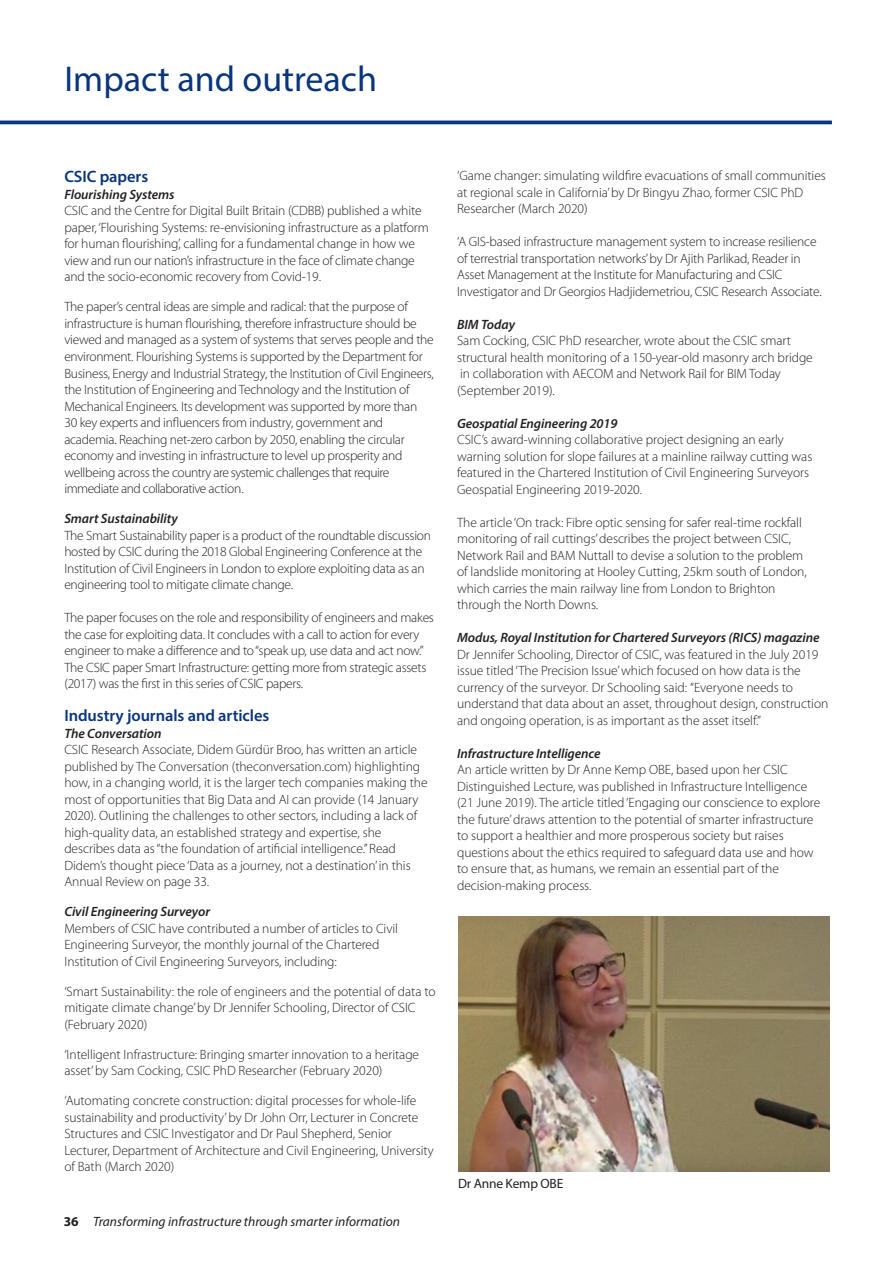
<style>
.page{position:relative;width:893px;height:1263px;background:#fff}
.page>*{position:absolute;margin:0;border:0;box-sizing:border-box;transform-origin:0 0}
.t1{font:36px "Myriad Pro";color:#08357c}
.t2{font:600 16.5px "Myriad Pro";letter-spacing:-.005em;color:#08357c}
.t3{font:300 13.5px/16.5px "Myriad Pro";letter-spacing:-.005em;color:#231f20}
.t4{font:italic 600 13.5px "Myriad Pro";letter-spacing:-.005em;color:#231f20}
.t5{font:italic 13.5px "Myriad Pro";color:#231f20}
.t6{font:13.5px "Myriad Pro";letter-spacing:-.015em;color:#231f20}
.s1{font-weight:700;font-style:normal}
</style>
<div class="page">
<img style="left:458px;top:916px;width:371px;height:255px">
<hr style="left:0;top:121px;width:832px;height:3px;background:#08357c">
<h1 class="t1" style="left:64px;top:65px;width:314px">Impact and outreach</h1>
<p class="t2" style="left:64px;top:171px;width:85px">CSIC papers</p>
<p class="t4" style="left:64px;top:189px;width:112px">Flourishing Systems</p>
<p class="t3" style="left:64px;top:204px;width:366px">CSIC and the Centre for Digital Built Britain (CDBB) published a white paper, ‘Flourishing Systems: re-envisioning infrastructure as a platform for human flourishing’, calling for a fundamental change in how we view and run our nation’s infrastructure in the face of climate change and the socio-economic recovery from Covid-19.</p>
<p class="t3" style="left:64px;top:300px;width:371px">The paper’s central ideas are simple and radical: that the purpose of infrastructure is human flourishing, therefore infrastructure should be viewed and managed as a system of systems that serves people and the environment. Flourishing Systems is supported by the Department for Business, Energy and Industrial Strategy, the Institution of Civil Engineers, the Institution of Engineering and Technology and the Institution of Mechanical Engineers. Its development was supported by more than<br>30 key experts and influencers from industry, government and academia. Reaching net-zero carbon by 2050, enabling the circular economy and investing in infrastructure to level up prosperity and wellbeing across the country are systemic challenges that require immediate and collaborative action.</p>
<p class="t4" style="left:64px;top:513px;width:115px">Smart Sustainability</p>
<p class="t3" style="left:64px;top:528px;width:368px">The Smart Sustainability paper is a product of the roundtable discussion hosted by CSIC during the 2018 Global Engineering Conference at the Institution of Civil Engineers in London to explore exploiting data as an engineering tool to mitigate climate change.</p>
<p class="t3" style="left:64px;top:610px;width:371px">The paper focuses on the role and responsibility of engineers and makes the case for exploiting data. It concludes with a call to action for every engineer to make a difference and to“speak up, use data and act now.” The CSIC paper Smart Infrastructure: getting more from strategic assets (2017) was the first in this series of CSIC papers.</p>
<p class="t2" style="left:64px;top:709px;width:206px">Industry journals and articles</p>
<p class="t4" style="left:64px;top:728px;width:99px">The Conversation</p>
<p class="t3" style="left:64px;top:742px;width:365px">CSIC Research Associate, Didem Gürdür Broo, has written an article published by The Conversation (theconversation.com) highlighting how, in a changing world, it is the larger tech companies making the most of opportunities that Big Data and AI can provide (14 January 2020). Outlining the challenges to other sectors, including a lack of high-quality data, an established strategy and expertise, she describes data as“the foundation of artificial intelligence.”Read Didem’s thought piece‘Data as a journey, not a destination’ in this Annual Review on page 33.</p>
<p class="t4" style="left:64px;top:906px;width:147px">Civil Engineering Surveyor</p>
<p class="t3" style="left:64px;top:921px;width:335px">Members of CSIC have contributed a number of articles to Civil<br>Engineering Surveyor, the monthly journal of the Chartered<br>Institution of Civil Engineering Surveyors, including:</p>
<p class="t3" style="left:64px;top:984px;width:373px">‘Smart Sustainability: the role of engineers and the potential of data to mitigate climate change’by Dr Jennifer Schooling, Director of CSIC (February 2020)</p>
<p class="t3" style="left:64px;top:1047px;width:356px">‘Intelligent Infrastructure: Bringing smarter innovation to a heritage asset’by Sam Cocking, CSIC PhD Researcher (February 2020)</p>
<p class="t3" style="left:64px;top:1093px;width:371px">‘Automating concrete construction: digital processes for whole-life sustainability and productivity’by Dr John Orr, Lecturer in Concrete Structures and CSIC Investigator and Dr Paul Shepherd, Senior Lecturer, Department of Architecture and Civil Engineering, University of Bath (March 2020)</p>
<p class="t5" style="left:64px;top:1217px;width:338px"><span class="s1">36</span> Transforming infrastructure through smarter information</p>
<p class="t3" style="left:457px;top:168px;width:370px">‘Game changer: simulating wildfire evacuations of small communities at regional scale in California’by Dr Bingyu Zhao, former CSIC PhD<br>Researcher (March 2020)</p>
<p class="t3" style="left:457px;top:234px;width:366px">‘A GIS-based infrastructure management system to increase resilience of terrestrial transportation networks’by Dr Ajith Parlikad, Reader in Asset Management at the Institute for Manufacturing and CSIC Investigator and Dr Georgios Hadjidemetriou, CSIC Research Associate.</p>
<p class="t4" style="left:457px;top:319px;width:59px">BIM Today</p>
<p class="t3" style="left:457px;top:333px;width:357px">Sam Cocking, CSIC PhD researcher, wrote about the CSIC smart structural health monitoring of a 150-year-old masonry arch bridge in collaboration with AECOM and Network Rail for BIM Today (September 2019).</p>
<p class="t4" style="left:457px;top:418px;width:162px">Geospatial Engineering 2019</p>
<p class="t3" style="left:457px;top:432px;width:357px">CSIC’s award-winning collaborative project designing an early warning solution for slope failures at a mainline railway cutting was featured in the Chartered Institution of Civil Engineering Surveyors Geospatial Engineering 2019-2020.</p>
<p class="t3" style="left:457px;top:515px;width:351px">The article‘On track: Fibre optic sensing for safer real-time rockfall monitoring of rail cuttings’describes the project between CSIC, Network Rail and BAM Nuttall to devise a solution to the problem of landslide monitoring at Hooley Cutting, 25km south of London, which carries the main railway line from London to Brighton through the North Downs.</p>
<p class="t4" style="left:457px;top:633px;width:364px">Modus, Royal Institution for Chartered Surveyors (RICS) magazine</p>
<p class="t3" style="left:457px;top:647px;width:373px">Dr Jennifer Schooling, Director of CSIC, was featured in the July 2019 issue titled‘The Precision Issue’which focused on how data is the currency of the surveyor. Dr Schooling said: “Everyone needs to understand that data about an asset, throughout design, construction and ongoing operation, is as important as the asset itself.”</p>
<p class="t4" style="left:457px;top:748px;width:145px">Infrastructure Intelligence</p>
<p class="t3" style="left:457px;top:762px;width:365px">An article written by Dr Anne Kemp OBE, based upon her CSIC Distinguished Lecture, was published in Infrastructure Intelligence (21 June 2019). The article titled‘Engaging our conscience to explore the future’draws attention to the potential of smarter infrastructure to support a healthier and more prosperous society but raises questions about the ethics required to safeguard data use and how to ensure that, as humans, we remain an essential part of the decision-making process.</p>
<p class="t6" style="left:458px;top:1178px;width:107px">Dr Anne Kemp OBE</p>
</div>
